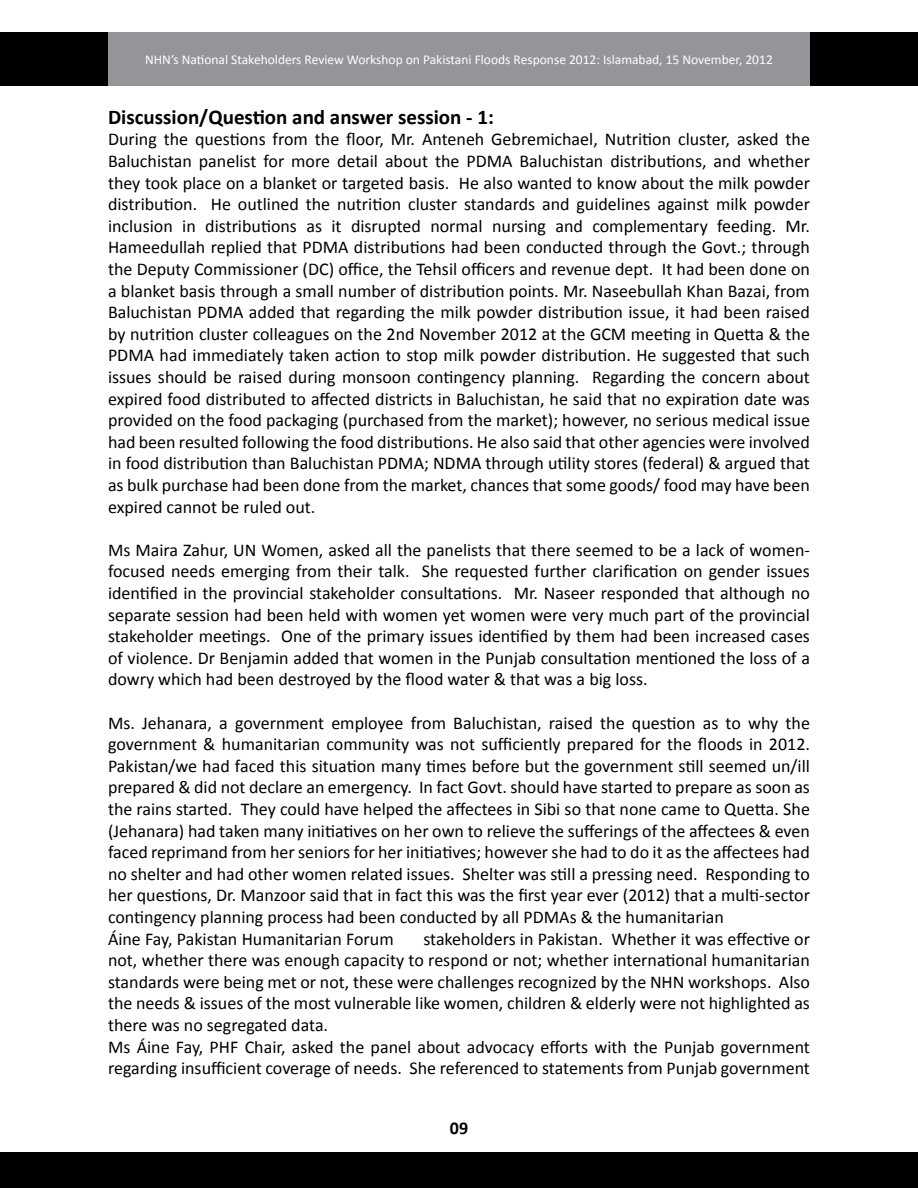
<style>
.page{position:relative;width:918px;height:1188px;background:#fff}
.page>*{position:absolute;margin:0;border:0;box-sizing:border-box;transform-origin:0 0}
.t1{font:700 21px "Calibri";color:#000}
.t2{font:18px/21.6px "Calibri";color:#000;text-align:justify}
.t3{font:700 18px "Calibri";color:#000}
.t4{font:13.5px "Calibri";color:#fff}
</style>
<div class="page">
<div style="left:0;top:1152px;width:918px;height:36px;background:#000"></div>
<div style="left:108px;top:32px;width:702px;height:54px;background:#939598"></div>
<div style="left:810px;top:32px;width:108px;height:54px;background:#000"></div>
<div style="left:0;top:32px;width:108px;height:54px;background:#000"></div>
<p class="t4" style="left:145px;top:51px;width:629px">NHN’s National Stakeholders Review Workshop on Pakistani Floods Response 2012: Islamabad, 15 November, 2012</p>
<p class="t1" style="left:108px;top:103px;width:387px">Discussion/Question and answer session - 1:</p>
<p class="t2" style="left:108px;top:129px;width:704px">During the questions from the floor, Mr. Anteneh Gebremichael, Nutrition cluster, asked the Baluchistan panelist for more detail about the PDMA Baluchistan distributions, and whether they took place on a blanket or targeted basis. He also wanted to know about the milk powder distribution. He outlined the nutrition cluster standards and guidelines against milk powder inclusion in distributions as it disrupted normal nursing and complementary feeding. Mr.<br>Hameedullah replied that PDMA distributions had been conducted through the Govt.; through the Deputy Commissioner (DC) office, the Tehsil officers and revenue dept. It had been done on a blanket basis through a small number of distribution points. Mr. Naseebullah Khan Bazai, from Baluchistan PDMA added that regarding the milk powder distribution issue, it had been raised by nutrition cluster colleagues on the 2nd November 2012 at the GCM meeting in Quetta &amp; the PDMA had immediately taken action to stop milk powder distribution. He suggested that such issues should be raised during monsoon contingency planning. Regarding the concern about expired food distributed to affected districts in Baluchistan, he said that no expiration date was provided on the food packaging (purchased from the market); however, no serious medical issue had been resulted following the food distributions. He also said that other agencies were involved in food distribution than Baluchistan PDMA; NDMA through utility stores (federal) &amp; argued that as bulk purchase had been done from the market, chances that some goods/ food may have been expired cannot be ruled out.</p>
<p class="t2" style="left:108px;top:539px;width:704px">Ms Maira Zahur, UN Women, asked all the panelists that there seemed to be a lack of women&shy;focused needs emerging from their talk. She requested further clarification on gender issues identified in the provincial stakeholder consultations. Mr. Naseer responded that although no separate session had been held with women yet women were very much part of the provincial stakeholder meetings. One of the primary issues identified by them had been increased cases of violence. Dr Benjamin added that women in the Punjab consultation mentioned the loss of a dowry which had been destroyed by the flood water &amp; that was a big loss.</p>
<p class="t2" style="left:108px;top:712px;width:704px;text-align:left">Ms. Jehanara, a government employee from Baluchistan, raised the question as to why the government &amp; humanitarian community was not sufficiently prepared for the floods in 2012.<br>Pakistan/we had faced this situation many times before but the government still seemed un/ill prepared &amp; did not declare an emergency. In fact Govt. should have started to prepare as soon as the rains started. They could have helped the affectees in Sibi so that none came to Quetta. She (Jehanara) had taken many initiatives on her own to relieve the sufferings of the affectees &amp; even faced reprimand from her seniors for her initiatives; however she had to do it as the affectees had no shelter and had other women related issues. Shelter was still a pressing need. Responding to her questions, Dr. Manzoor said that in fact this was the first year ever (2012) that a multi-sector contingency planning process had been conducted by all PDMAs &amp; the humanitarian<br>Áine Fay, Pakistan Humanitarian Forum</p>
<p class="t2" style="left:108px;top:928px;width:704px;text-align:left;text-indent:315px">stakeholders in Pakistan. Whether it was effective or not, whether there was enough capacity to respond or not; whether international humanitarian standards were being met or not, these were challenges recognized by the NHN workshops. Also the needs &amp; issues of the most vulnerable like women, children &amp; elderly were not highlighted as there was no segregated data.<br>Ms Áine Fay, PHF Chair, asked the panel about advocacy efforts with the Punjab government regarding insufficient coverage of needs. She referenced to statements from Punjab government</p>
<p class="t3" style="left:450px;top:1117px;width:20px">09</p>
</div>
